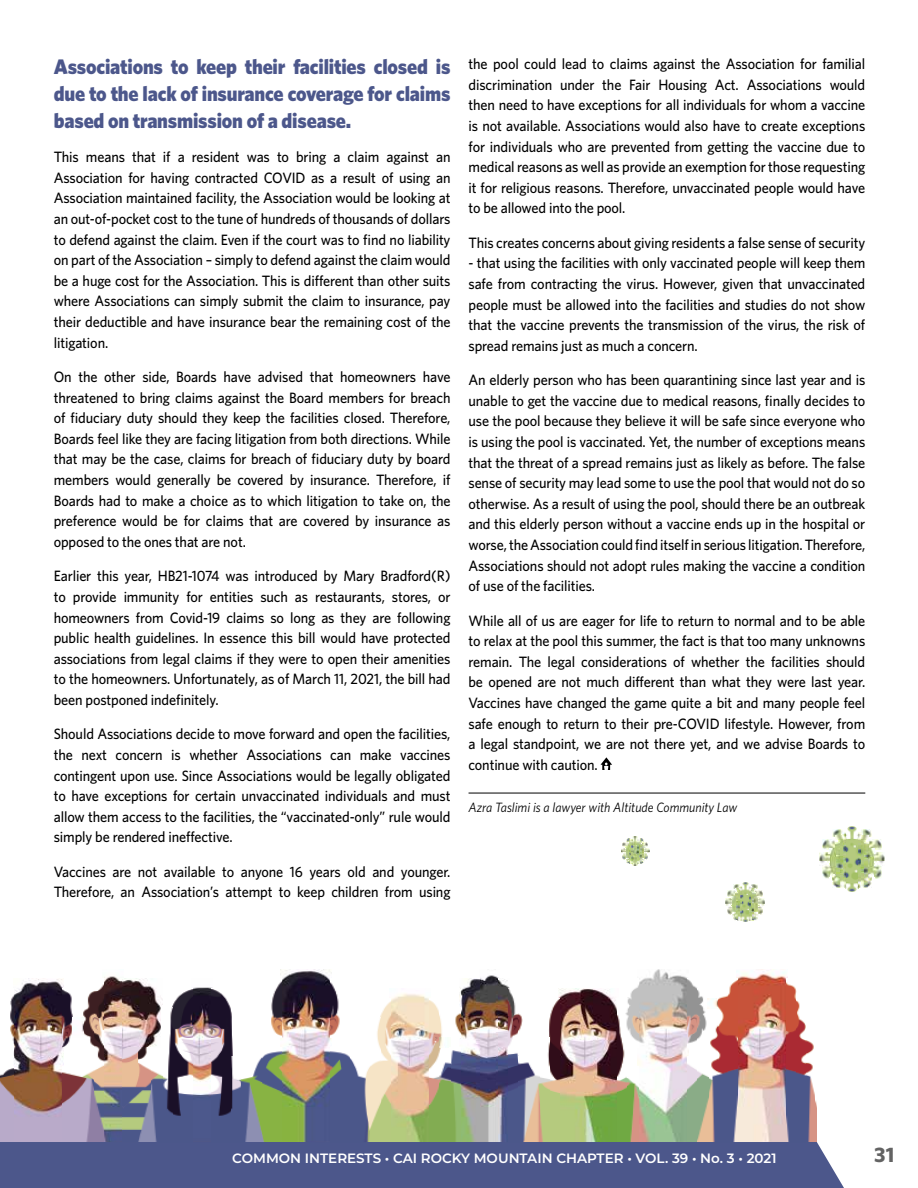
<style>
.page{position:relative;width:918px;height:1188px;background:#fff}
.page>*{position:absolute;margin:0;border:0;box-sizing:border-box;transform-origin:0 0}
.t1{font:900 21px/27px "Whitney";letter-spacing:-.01em;color:#4c578b;text-align:justify;scale:.95 1}
.t2{font:700 21px "Whitney";color:#636363}
.t3{font:500 15px/20.7px "Whitney";letter-spacing:-.01em;color:#000;text-align:justify;scale:.95 1}
.t4{font:600 13.5px "Montserrat";color:#fff}
.t5{font:italic 13.5px "Whitney";color:#000;scale:.95 1}
</style>
<div class="page">
<img style="left:103px;top:976px;width:19px;height:166px">
<img style="left:281px;top:970px;width:50px;height:172px">
<img style="left:480px;top:975px;width:19px;height:167px">
<img style="left:638px;top:970px;width:50px;height:172px">
<img style="left:737px;top:972px;width:50px;height:170px">
<img style="left:14px;top:979px;width:50px;height:163px">
<img style="left:93px;top:984px;width:10px;height:158px">
<img style="left:122px;top:978px;width:41px;height:69px">
<img style="left:192px;top:987px;width:20px;height:155px">
<img style="left:271px;top:979px;width:11px;height:59px">
<img style="left:330px;top:979px;width:10px;height:59px">
<img style="left:459px;top:979px;width:21px;height:163px">
<img style="left:499px;top:979px;width:11px;height:163px">
<img style="left:628px;top:978px;width:11px;height:70px">
<img style="left:687px;top:978px;width:10px;height:70px">
<img style="left:728px;top:979px;width:10px;height:163px">
<img style="left:787px;top:982px;width:10px;height:160px">
<img style="left:10px;top:995px;width:4px;height:61px">
<img style="left:63px;top:988px;width:10px;height:60px">
<img style="left:83px;top:991px;width:10px;height:55px">
<img style="left:172px;top:989px;width:20px;height:153px">
<img style="left:211px;top:988px;width:21px;height:154px">
<img style="left:391px;top:993px;width:39px;height:149px">
<img style="left:509px;top:988px;width:10px;height:154px">
<img style="left:558px;top:988px;width:60px;height:154px">
<img style="left:697px;top:989px;width:10px;height:51px">
<img style="left:718px;top:995px;width:10px;height:147px">
<img style="left:380px;top:1001px;width:11px;height:141px">
<img style="left:430px;top:1000px;width:10px;height:142px">
<img style="left:549px;top:998px;width:10px;height:144px">
<img style="left:618px;top:998px;width:11px;height:144px">
<svg style="left:707px;top:998px;width:11px;height:10px"></svg>
<img style="left:796px;top:998px;width:10px;height:144px">
<img style="left:162px;top:1008px;width:11px;height:134px">
<img style="left:439px;top:1008px;width:21px;height:30px">
<img style="left:519px;top:1014px;width:4px;height:17px">
<img style="left:371px;top:1018px;width:10px;height:124px">
<img style="left:708px;top:1025px;width:10px;height:117px">
<svg style="left:440px;top:1037px;width:10px;height:11px"></svg>
<img style="left:539px;top:1043px;width:10px;height:99px">
<img style="left:806px;top:1040px;width:10px;height:102px">
<img style="left:122px;top:1047px;width:30px;height:95px">
<img style="left:262px;top:1047px;width:20px;height:95px">
<img style="left:330px;top:1047px;width:20px;height:95px">
<img style="left:449px;top:1047px;width:11px;height:95px">
<img style="left:231px;top:1057px;width:10px;height:85px">
<img style="left:252px;top:1057px;width:10px;height:85px">
<img style="left:350px;top:1058px;width:21px;height:84px">
<img style="left:440px;top:1057px;width:10px;height:85px">
<img style="left:519px;top:1062px;width:20px;height:80px">
<img style="left:687px;top:1057px;width:10px;height:85px">
<img style="left:0;top:1068px;width:14px;height:74px">
<img style="left:63px;top:1067px;width:30px;height:75px">
<img style="left:152px;top:1067px;width:11px;height:75px">
<img style="left:628px;top:1067px;width:11px;height:75px">
<img style="left:697px;top:1071px;width:11px;height:71px">
<img style="left:241px;top:1077px;width:11px;height:65px">
<img style="left:816px;top:1101px;width:1px;height:41px">
<div style="left:0;top:1142px;width:844px;height:46px;background:#4c578b"></div>
<svg style="left:601px;top:757px;width:11px;height:13px"></svg>
<img style="left:845px;top:826px;width:14px;height:65px">
<img style="left:842px;top:833px;width:4px;height:55px">
<img style="left:858px;top:833px;width:4px;height:55px">
<svg style="left:820px;top:829px;width:22px;height:59px"></svg>
<svg style="left:862px;top:829px;width:22px;height:59px"></svg>
<img style="left:741px;top:883px;width:8px;height:39px">
<img style="left:739px;top:887px;width:2px;height:33px">
<img style="left:749px;top:887px;width:2px;height:33px">
<svg style="left:726px;top:885px;width:13px;height:35px"></svg>
<svg style="left:751px;top:885px;width:14px;height:35px"></svg>
<img style="left:632px;top:837px;width:6px;height:28px">
<svg style="left:621px;top:838px;width:11px;height:26px"></svg>
<svg style="left:638px;top:838px;width:11px;height:26px"></svg>
<hr style="left:469px;top:793px;width:396px;height:1px;background:#000">
<h1 class="t1" style="left:54px;top:52px;width:419px">Associations to keep their facilities closed is due to the lack of insurance coverage for claims based on transmission of a disease.</h1>
<p class="t3" style="left:54px;top:146px;width:419px">This means that if a resident was to bring a claim against an Association for having contracted COVID as a result of using an Association maintained facility, the Association would be looking at an out-of-pocket cost to the tune of hundreds of thousands of dollars to defend against the claim. Even if the court was to find no liability on part of the Association – simply to defend against the claim would be a huge cost for the Association. This is different than other suits where Associations can simply submit the claim to insurance, pay their deductible and have insurance bear the remaining cost of the litigation.</p>
<p class="t3" style="left:54px;top:366px;width:419px">On the other side, Boards have advised that homeowners have threatened to bring claims against the Board members for breach of fiduciary duty should they keep the facilities closed. Therefore, Boards feel like they are facing litigation from both directions. While that may be the case, claims for breach of fiduciary duty by board members would generally be covered by insurance. Therefore, if Boards had to make a choice as to which litigation to take on, the preference would be for claims that are covered by insurance as opposed to the ones that are not.</p>
<p class="t3" style="left:54px;top:565px;width:419px">Earlier this year, HB21-1074 was introduced by Mary Bradford(R) to provide immunity for entities such as restaurants, stores, or homeowners from Covid-19 claims so long as they are following public health guidelines. In essence this bill would have protected associations from legal claims if they were to open their amenities to the homeowners. Unfortunately, as of March 11, 2021, the bill had been postponed indefinitely.</p>
<p class="t3" style="left:54px;top:723px;width:419px">Should Associations decide to move forward and open the facilities, the next concern is whether Associations can make vaccines contingent upon use. Since Associations would be legally obligated to have exceptions for certain unvaccinated individuals and must allow them access to the facilities, the “vaccinated-only” rule would simply be rendered ineffective.</p>
<p class="t3" style="left:54px;top:861px;width:419px">Vaccines are not available to anyone 16 years old and younger.<br>Therefore, an Association’s attempt to keep children from using</p>
<p class="t3" style="left:469px;top:53px;width:419px">the pool could lead to claims against the Association for familial discrimination under the Fair Housing Act. Associations would then need to have exceptions for all individuals for whom a vaccine is not available. Associations would also have to create exceptions for individuals who are prevented from getting the vaccine due to medical reasons as well as provide an exemption for those requesting it for religious reasons. Therefore, unvaccinated people would have to be allowed into the pool.</p>
<p class="t3" style="left:469px;top:232px;width:419px">This creates concerns about giving residents a false sense of security</p>
<p class="t3" style="left:469px;top:252px;width:419px">- that using the facilities with only vaccinated people will keep them safe from contracting the virus. However, given that unvaccinated people must be allowed into the facilities and studies do not show that the vaccine prevents the transmission of the virus, the risk of spread remains just as much a concern.</p>
<p class="t3" style="left:469px;top:369px;width:419px">An elderly person who has been quarantining since last year and is unable to get the vaccine due to medical reasons, finally decides to use the pool because they believe it will be safe since everyone who is using the pool is vaccinated. Yet, the number of exceptions means that the threat of a spread remains just as likely as before. The false sense of security may lead some to use the pool that would not do so otherwise. As a result of using the pool, should there be an outbreak and this elderly person without a vaccine ends up in the hospital or worse, the Association could find itself in serious litigation. Therefore, Associations should not adopt rules making the vaccine a condition of use of the facilities.</p>
<p class="t3" style="left:469px;top:610px;width:419px">While all of us are eager for life to return to normal and to be able to relax at the pool this summer, the fact is that too many unknowns remain. The legal considerations of whether the facilities should be opened are not much different than what they were last year.<br>Vaccines have changed the game quite a bit and many people feel safe enough to return to their pre-COVID lifestyle. However, from a legal standpoint, we are not there yet, and we advise Boards to continue with caution.</p>
<p class="t5" style="left:469px;top:800px;width:285px">Azra Taslimi is a lawyer with Altitude Community Law</p>
<p class="t4" style="left:232px;top:1149px;width:546px">COMMON INTERESTS • CAI ROCKY MOUNTAIN CHAPTER • VOL. 39 • No. 3 • 2021</p>
<h1 class="t2" style="left:874px;top:1142px;width:21px">31</h1>
</div>
